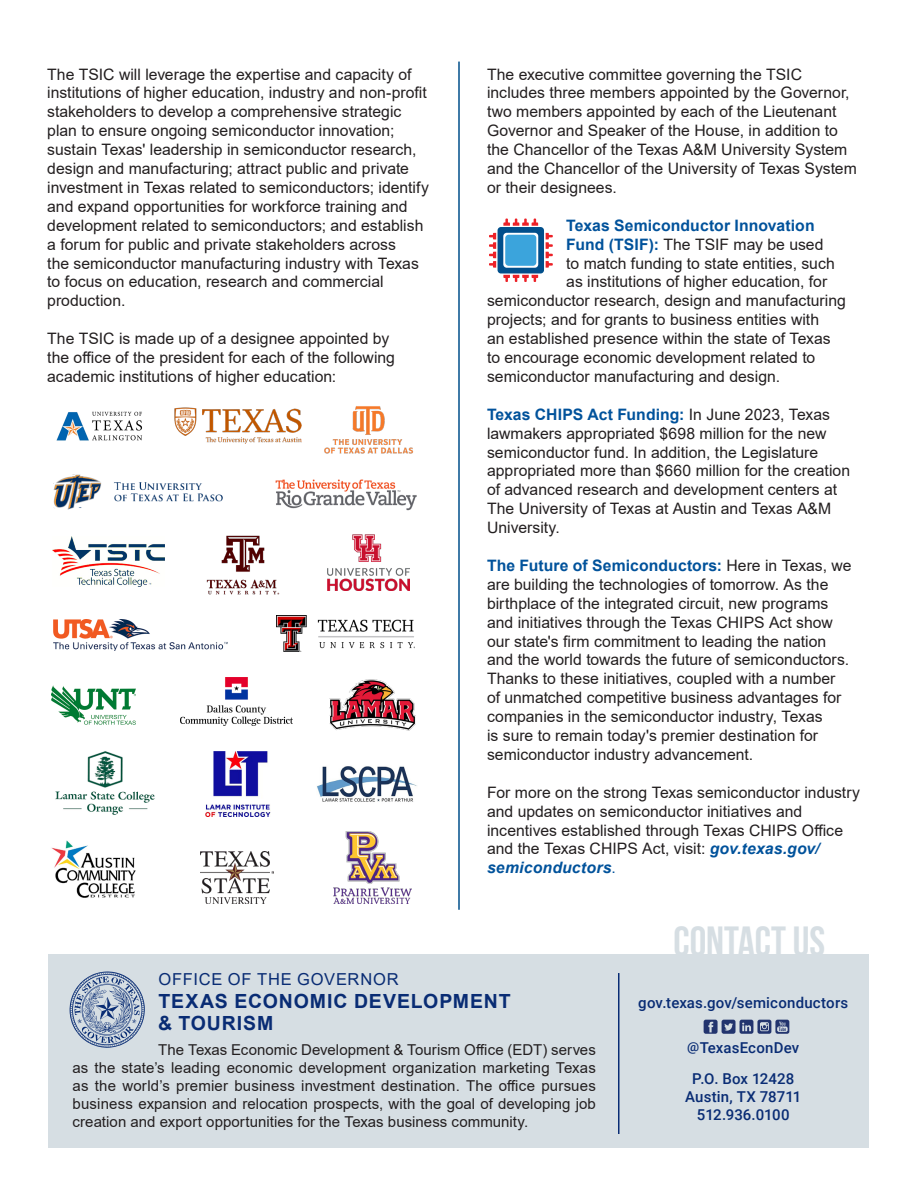
<style>
.page{position:relative;width:918px;height:1188px;background:#fff}
.page>*{position:absolute;margin:0;border:0;box-sizing:border-box;transform-origin:0 0}
.section_header{font:700 42px "Bebas Neue";letter-spacing:-.005em;color:#d6dee3}
.t1{font:700 19.5px/22.5px "Arial";letter-spacing:.045em;color:#092c74}
.t2{font:16.5px "Arial";letter-spacing:.05em;color:#092c74}
.t3{font:15.75px/18.9px "Arial";color:#231f20}
.t4{font:700 15.75px "Arial";letter-spacing:.005em;color:#01529b}
.t5{font:15px/18px "Arial";letter-spacing:.005em;color:#231f20;text-align:justify}
.t6{font:500 15px "Roboto";letter-spacing:.01em;color:#092c74}
.s1{font-weight:700;color:#01529b}
.s2{font-weight:700;font-style:italic;color:#01529b}
.s3{color:#01529b}
.s4{font-size:12.45px}
</style>
<div class="page">
<div style="left:49px;top:954px;width:820px;height:194px;background:#d6dee3"></div>
<hr style="left:618px;top:973px;width:2px;height:161px;background:#092c74">
<svg style="left:69px;top:971px;width:76px;height:77px"></svg>
<svg style="left:704px;top:1020px;width:85px;height:14px"></svg>
<svg style="left:489px;top:219px;width:64px;height:63px"></svg>
<img style="left:56px;top:411px;width:86px;height:30px">
<img style="left:175px;top:408px;width:126px;height:36px">
<img style="left:324px;top:406px;width:89px;height:48px">
<img style="left:53px;top:475px;width:169px;height:35px">
<img style="left:275px;top:479px;width:142px;height:32px">
<img style="left:53px;top:619px;width:175px;height:32px">
<img style="left:206px;top:535px;width:74px;height:60px">
<img style="left:333px;top:832px;width:78px;height:71px">
<img style="left:327px;top:534px;width:83px;height:57px">
<img style="left:52px;top:685px;width:84px;height:39px">
<img style="left:276px;top:616px;width:138px;height:35px">
<img style="left:200px;top:851px;width:74px;height:52px">
<img style="left:330px;top:680px;width:86px;height:50px">
<img style="left:55px;top:751px;width:100px;height:64px">
<img style="left:317px;top:766px;width:100px;height:36px">
<img style="left:205px;top:751px;width:65px;height:66px">
<img style="left:51px;top:840px;width:85px;height:58px">
<img style="left:181px;top:677px;width:111px;height:49px">
<hr style="left:458px;top:62px;width:2px;height:848px;background:#014f8b">
<img style="left:53px;top:536px;width:112px;height:51px">
<p class="t3" style="left:47px;top:64px;width:383px">The TSIC will leverage the expertise and capacity of institutions of higher education, industry and non-profit stakeholders to develop a comprehensive strategic plan to ensure ongoing semiconductor innovation; sustain Texas' leadership in semiconductor research, design and manufacturing; attract public and private investment in Texas related to semiconductors; identify and expand opportunities for workforce training and development related to semiconductors; and establish a forum for public and private stakeholders across<br>the semiconductor manufacturing industry with Texas to focus on education, research and commercial production.</p>
<p class="t3" style="left:47px;top:329px;width:349px">The TSIC is made up of a designee appointed by the office of the president for each of the following academic institutions of higher education:</p>
<p class="t3" style="left:487px;top:64px;width:371px">The executive committee governing the TSIC includes three members appointed by the Governor, two members appointed by each of the Lieutenant Governor and Speaker of the House, in addition to the Chancellor of the Texas A&amp;M University System and the Chancellor of the University of Texas System or their designees.</p>
<p class="t4" style="left:566px;top:214px;width:250px">Texas Semiconductor Innovation</p>
<p class="t3" style="left:566px;top:235px;width:259px"><span class="s1">Fund (TSIF):</span> The TSIF may be used</p>
<p class="t3" style="left:566px;top:253px;width:270px">to match funding to state entities, such</p>
<p class="t3" style="left:566px;top:272px;width:263px">as institutions of higher education, for</p>
<p class="t3" style="left:487px;top:291px;width:360px">semiconductor research, design and manufacturing</p>
<p class="t3" style="left:487px;top:310px;width:334px">projects; and for grants to business entities with</p>
<p class="t3" style="left:487px;top:329px;width:345px">an established presence within the state of Texas</p>
<p class="t3" style="left:487px;top:348px;width:330px">to encourage economic development related to</p>
<p class="t3" style="left:487px;top:367px;width:295px">semiconductor manufacturing and design.</p>
<p class="t3" style="left:487px;top:405px;width:365px"><span class="s1">Texas CHIPS Act Funding:</span> In June 2023, Texas lawmakers appropriated $698 million for the new semiconductor fund. In addition, the Legislature appropriated more than $660 million for the creation of advanced research and development centers at The University of Texas at Austin and Texas A&amp;M University.</p>
<p class="t3" style="left:487px;top:556px;width:366px"><span class="s1">The Future of Semiconductors:</span> Here in Texas, we are building the technologies of tomorrow. As the birthplace of the integrated circuit, new programs and initiatives through the Texas CHIPS Act show our state's firm commitment to leading the nation and the world towards the future of semiconductors.<br>Thanks to these initiatives, coupled with a number of unmatched competitive business advantages for companies in the semiconductor industry, Texas<br>is sure to remain today's premier destination for semiconductor industry advancement.</p>
<p class="t3" style="left:487px;top:783px;width:375px">For more on the strong Texas semiconductor industry and updates on semiconductor initiatives and incentives established through Texas CHIPS Office and the Texas CHIPS Act, visit: <span class="s2">gov.texas.gov/ semiconductors</span><span class="s3">.</span></p>
<p class="section_header" style="left:674px;top:918px;width:153px">CONTACT US</p>
<p class="t2" style="left:159px;top:968px;width:242px">OFFICE OF THE GOVERNOR</p>
<p class="t1" style="left:158px;top:990px;width:354px">TEXAS ECONOMIC DEVELOPMENT &amp; TOURISM</p>
<p class="t5" style="left:73px;top:1040px;width:525px;text-indent:86px">The Texas Economic Development &amp; Tourism Office (EDT) serves as the state’s leading economic development organization marketing Texas as the world’s premier business investment destination. The office pursues business expansion and relocation prospects, with the goal of developing job creation and export opportunities for the Texas business community.</p>
<p class="t6" style="left:638px;top:992px;width:211px">gov.texas.gov/semiconductors</p>
<p class="t6" style="left:687px;top:1037px;width:114px"><span class="s4">@</span>TexasEconDev</p>
<p class="t6" style="left:692px;top:1068px;width:103px">P.O. Box 12428</p>
<p class="t6" style="left:685px;top:1086px;width:118px">Austin, TX 78711</p>
<p class="t6" style="left:697px;top:1104px;width:94px">512.936.0100</p>
</div>
